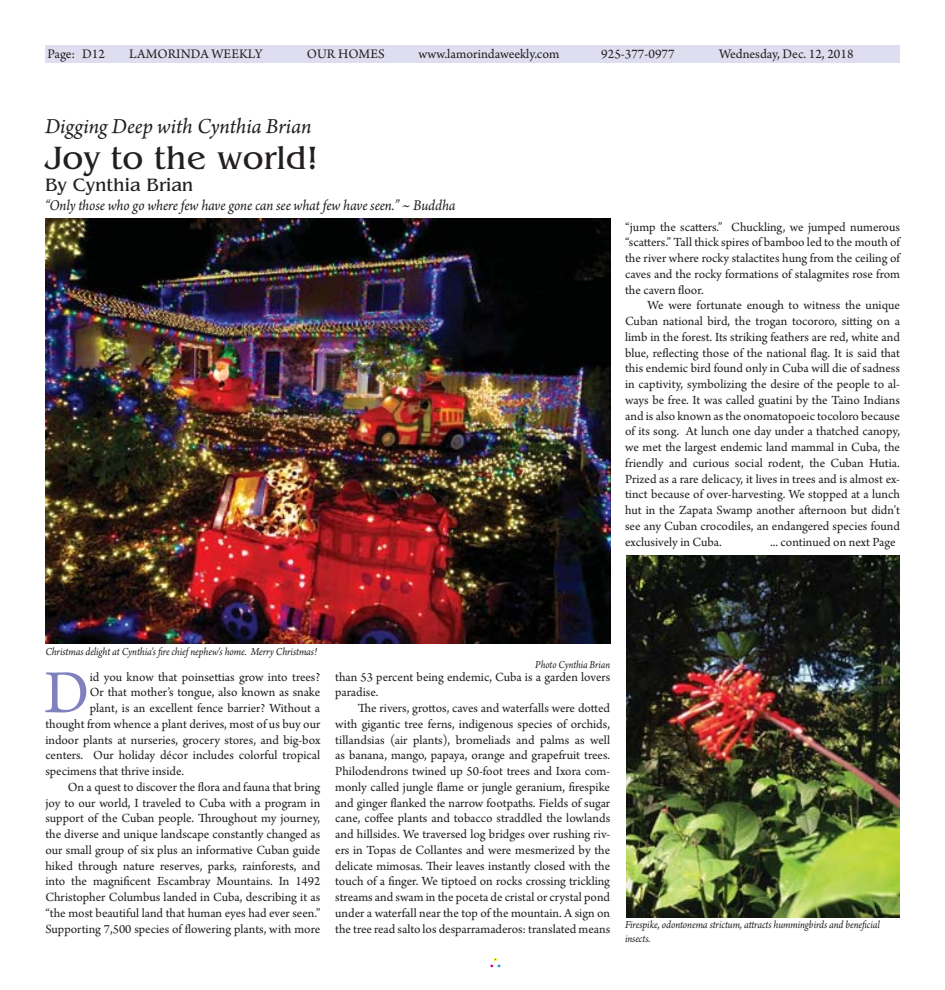
<style>
.page{position:relative;width:945px;height:990px;background:#fff}
.page>*{position:absolute;margin:0;border:0;box-sizing:border-box;transform-origin:0 0}
.t1{font:64.12px "Arno Pro";color:#7e81be}
.t2{font:33.75px "Benguiat";color:#231f20}
.t3{font:italic 22.5px "Arno Pro";letter-spacing:-.005em;color:#231f20}
.t4{font:18.75px "Benguiat";color:#231f20}
.t5{font:italic 15.62px "Arno Pro";letter-spacing:-.01em;color:#231f20;scale:.96 1}
.t6{font:13.75px "Arno Pro";color:#231f20}
.t7{font:13.12px/15.8px "Arno Pro";color:#231f20;text-align:justify}
.t8{font:italic 11.25px/13.5px "Arno Pro";letter-spacing:-.005em;color:#231f20;scale:.94 1}
.t9{font:italic 11.25px "Arno Pro";letter-spacing:-.005em;color:#231f20;scale:.9 1}
</style>
<div class="page">
<div style="left:490px;top:958px;width:11px;height:10px;border:1px solid #fff"></div>
<div style="left:45px;top:45px;width:855px;height:17px;background:#dedef0"></div>
<img style="left:45px;top:219px;width:565px;height:424px">
<img style="left:626px;top:555px;width:273px;height:362px">
<p class="t6" style="left:48px;top:45px;width:29px">Page:</p>
<p class="t6" style="left:129px;top:45px;width:135px">LAMORINDA WEEKLY</p>
<p class="t6" style="left:307px;top:45px;width:79px">OUR HOMES</p>
<p class="t6" style="left:419px;top:45px;width:142px">www.lamorindaweekly.com</p>
<p class="t6" style="left:601px;top:45px;width:75px">925-377-0977</p>
<p class="t6" style="left:82px;top:45px;width:24px">D12</p>
<p class="t6" style="left:719px;top:45px;width:136px">Wednesday, Dec. 12, 2018</p>
<h3 class="t3" style="left:45px;top:116px;width:268px">Digging Deep with Cynthia Brian</h3>
<h2 class="t2" style="left:45px;top:146px;width:275px">Joy to the world!</h2>
<h3 class="t4" style="left:45px;top:179px;width:150px">By Cynthia Brian</h3>
<p class="t5" style="left:45px;top:198px;width:429px">“Only those who go where few have gone can see what few have seen.” ~ Buddha</p>
<p class="t7" style="left:625px;top:218px;width:276px">“jump the scatters.” Chuckling, we jumped numerous “scatters.” Tall thick spires of bamboo led to the mouth of the river where rocky stalactites hung from the ceiling of caves and the rocky formations of stalagmites rose from the cavern floor.</p>
<p class="t7" style="left:625px;top:297px;width:276px;text-indent:23px">We were fortunate enough to witness the unique Cuban national bird, the trogan tocororo, sitting on a limb in the forest. Its striking feathers are red, white and blue, reflecting those of the national flag. It is said that this endemic bird found only in Cuba will die of sadness in captivity, symbolizing the desire of the people to al&shy;ways be free. It was called guatini by the Taino Indians and is also known as the onomatopoeic tocoloro because of its song. At lunch one day under a thatched canopy, we met the largest endemic land mammal in Cuba, the friendly and curious social rodent, the Cuban Hutia.<br>Prized as a rare delicacy, it lives in trees and is almost ex&shy;tinct because of over-harvesting. We stopped at a lunch hut in the Zapata Swamp another afternoon but didn’t see any Cuban crocodiles, an endangered species found exclusively in Cuba.</p>
<p class="t7" style="left:770px;top:533px;width:127px">... continued on next Page</p>
<p class="t8" style="left:45px;top:645px;width:291px">Christmas delight at Cynthia's fire chief nephew's home. Merry Christmas!</p>
<h1 class="t1" style="left:44px;top:652px;width:47px">D</h1>
<p class="t7" style="left:90px;top:668px;width:232px">id you know that poinsettias grow into trees?</p>
<p class="t7" style="left:90px;top:684px;width:232px">Or that mother’s tongue, also known as snake</p>
<p class="t7" style="left:90px;top:700px;width:232px">plant, is an excellent fence barrier? Without a</p>
<p class="t7" style="left:45px;top:715px;width:277px">thought from whence a plant derives, most of us buy our</p>
<p class="t7" style="left:45px;top:731px;width:276px">indoor plants at nurseries, grocery stores, and big-box</p>
<p class="t7" style="left:45px;top:747px;width:276px">centers. Our holiday décor includes colorful tropical</p>
<p class="t7" style="left:45px;top:763px;width:140px">specimens that thrive inside.</p>
<p class="t7" style="left:68px;top:778px;width:254px">On a quest to discover the flora and fauna that bring</p>
<p class="t7" style="left:45px;top:794px;width:276px">joy to our world, I traveled to Cuba with a program in</p>
<p class="t7" style="left:45px;top:810px;width:276px">support of the Cuban people. Throughout my journey,</p>
<p class="t7" style="left:45px;top:826px;width:276px">the diverse and unique landscape constantly changed as</p>
<p class="t7" style="left:45px;top:841px;width:276px">our small group of six plus an informative Cuban guide</p>
<p class="t7" style="left:45px;top:857px;width:276px">hiked through nature reserves, parks, rainforests, and</p>
<p class="t7" style="left:45px;top:873px;width:276px">into the magnificent Escambray Mountains. In 1492</p>
<p class="t7" style="left:45px;top:889px;width:276px">Christopher Columbus landed in Cuba, describing it as</p>
<p class="t7" style="left:45px;top:904px;width:277px">“the most beautiful land that human eyes had ever seen.”</p>
<p class="t7" style="left:45px;top:920px;width:276px">Supporting 7,500 species of flowering plants, with more</p>
<p class="t9" style="left:535px;top:660px;width:85px">Photo Cynthia Brian</p>
<p class="t7" style="left:335px;top:668px;width:276px">than 53 percent being endemic, Cuba is a garden lovers paradise.</p>
<p class="t7" style="left:335px;top:700px;width:276px;text-indent:23px">The rivers, grottos, caves and waterfalls were dotted with gigantic tree ferns, indigenous species of orchids, tillandsias (air plants), bromeliads and palms as well as banana, mango, papaya, orange and grapefruit trees.<br>Philodendrons twined up 50-foot trees and Ixora com&shy;monly called jungle flame or jungle geranium, firespike and ginger flanked the narrow footpaths. Fields of sugar cane, coffee plants and tobacco straddled the lowlands and hillsides. We traversed log bridges over rushing riv&shy;ers in Topas de Collantes and were mesmerized by the delicate mimosas. Their leaves instantly closed with the touch of a finger. We tiptoed on rocks crossing trickling streams and swam in the poceta de cristal or crystal pond under a waterfall near the top of the mountain. A sign on the tree read salto los desparramaderos: translated means</p>
<p class="t8" style="left:625px;top:919px;width:273px">Firespike, odontonema strictum, attracts hummingbirds and beneficial insects.</p>
</div>
